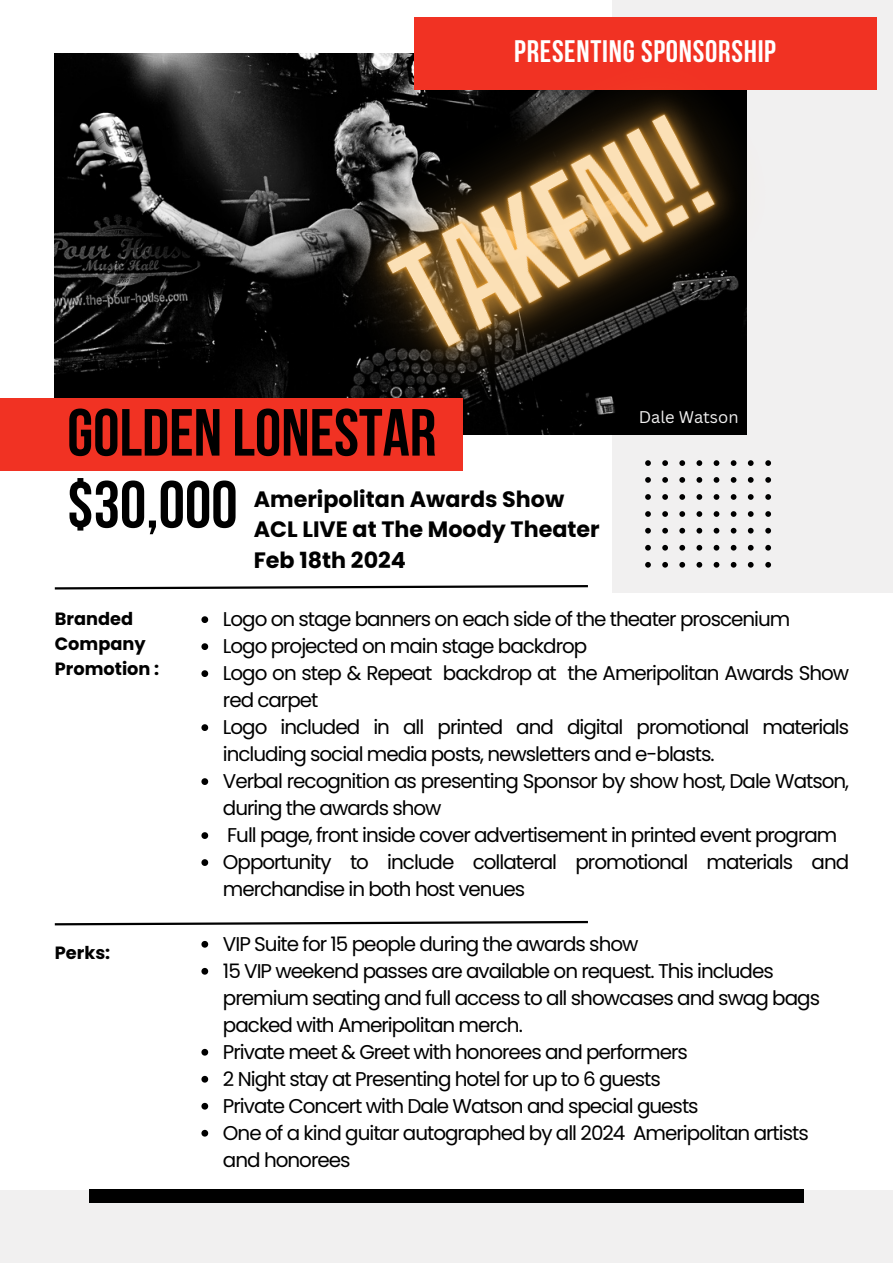
<style>
.page{position:relative;width:893px;height:1264px;background:#fff}
.page>*{position:absolute;margin:0;border:0;box-sizing:border-box;transform-origin:0 0}
.t1{font:700 66.45px/72px "Bebas Neue";color:#000}
.t2{font:700 30.9px "Bebas Neue";letter-spacing:.025em;color:#fff}
.t3{font:700 22.2px "Poppins";color:#000}
.t4{font:19.95px/27px "Poppins";letter-spacing:-.05em;color:#000}
.t5{font:700 17.7px/24.8px "Poppins";color:#000}
.t6{font:16.5px "Canva Sans";color:#f1f0f0}
</style>
<div class="page">
<div style="left:612px;top:0;width:280px;height:593px;background:#f1f0f0"></div>
<img style="left:55px;top:53px;width:122px;height:345px">
<div style="left:0;top:398px;width:462px;height:72px;background:#f13223"></div>
<svg style="left:201px;top:616px;width:7px;height:7px"></svg>
<svg style="left:201px;top:643px;width:7px;height:7px"></svg>
<svg style="left:201px;top:670px;width:7px;height:7px"></svg>
<svg style="left:201px;top:724px;width:7px;height:7px"></svg>
<svg style="left:201px;top:778px;width:7px;height:7px"></svg>
<svg style="left:201px;top:832px;width:7px;height:7px"></svg>
<svg style="left:201px;top:859px;width:7px;height:7px"></svg>
<div style="left:0;top:1189px;width:892px;height:73px;background:#f1f0f0"></div>
<div style="left:89px;top:1189px;width:714px;height:13px;background:#000"></div>
<svg style="left:54px;top:585px;width:534px;height:5px"></svg>
<svg style="left:201px;top:940px;width:7px;height:7px"></svg>
<svg style="left:201px;top:967px;width:7px;height:7px"></svg>
<svg style="left:201px;top:1048px;width:7px;height:7px"></svg>
<svg style="left:201px;top:1075px;width:7px;height:7px"></svg>
<svg style="left:201px;top:1102px;width:7px;height:7px"></svg>
<svg style="left:201px;top:1129px;width:7px;height:7px"></svg>
<svg style="left:54px;top:920px;width:534px;height:6px"></svg>
<img style="left:177px;top:17px;width:700px;height:551px">
<p class="t2" style="left:514px;top:39px;width:263px">PRESENTING SPONSORSHIP</p>
<p class="t1" style="left:67px;top:403px;width:370px">GOLDEN LONESTAR $30,000</p>
<p class="t3" style="left:254px;top:483px;width:312px">Ameripolitan Awards Show</p>
<p class="t3" style="left:254px;top:514px;width:347px">ACL LIVE at The Moody Theater</p>
<p class="t3" style="left:254px;top:544px;width:154px">Feb 18th 2024</p>
<p class="t6" style="left:638px;top:406px;width:101px">Dale Watson</p>
<p class="t5" style="left:55px;top:607px;width:106px">Branded<br>Company<br>Promotion :</p>
<p class="t4" style="left:223px;top:606px;width:569px">Logo on stage banners on each side of the theater proscenium</p>
<p class="t4" style="left:223px;top:633px;width:366px">Logo projected on main stage backdrop</p>
<p class="t4" style="left:223px;top:660px;width:627px">Logo on step &amp; Repeat backdrop at the Ameripolitan Awards Show red carpet</p>
<p class="t4" style="left:223px;top:714px;width:627px">Logo included in all printed and digital promotional materials including social media posts, newsletters and e-blasts.</p>
<p class="t4" style="left:223px;top:767px;width:627px">Verbal recognition as presenting Sponsor by show host, Dale Watson, during the awards show</p>
<p class="t4" style="left:227px;top:821px;width:611px">Full page, front inside cover advertisement in printed event program</p>
<p class="t4" style="left:223px;top:848px;width:627px">Opportunity to include collateral promotional materials and merchandise in both host venues</p>
<p class="t5" style="left:55px;top:940px;width:57px">Perks:</p>
<p class="t4" style="left:223px;top:930px;width:417px">VIP Suite for 15 people during the awards show</p>
<p class="t4" style="left:223px;top:957px;width:598px">15 VIP weekend passes are available on request. This includes premium seating and full access to all showcases and swag bags packed with Ameripolitan merch.</p>
<p class="t4" style="left:223px;top:1038px;width:466px">Private meet &amp; Greet with honorees and performers</p>
<p class="t4" style="left:223px;top:1065px;width:439px">2 Night stay at Presenting hotel for up to 6 guests</p>
<p class="t4" style="left:223px;top:1092px;width:477px">Private Concert with Dale Watson and special guests</p>
<p class="t4" style="left:223px;top:1119px;width:587px">One of a kind guitar autographed by all 2024 Ameripolitan artists and honorees</p>
</div>
